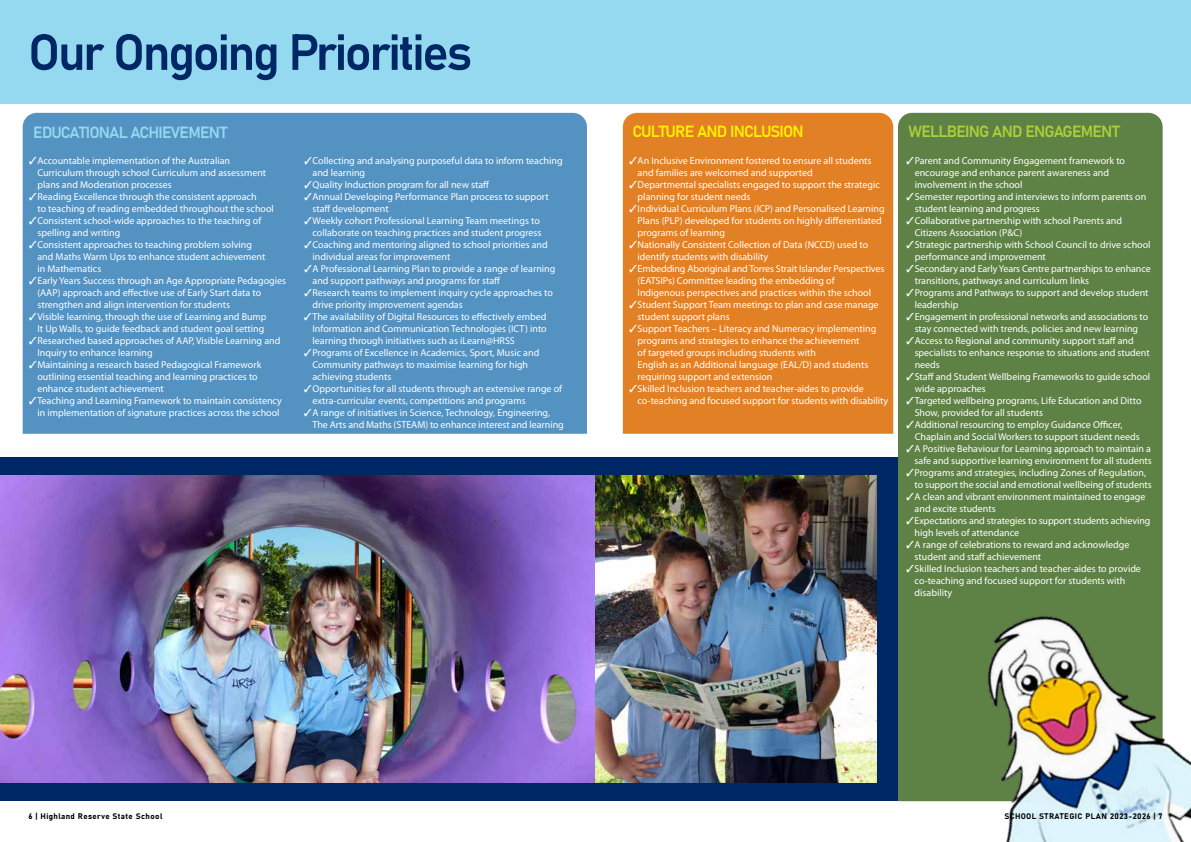
<style>
.page{position:relative;width:1191px;height:842px;background:#fff}
.page>*{position:absolute;margin:0;border:0;box-sizing:border-box;transform-origin:0 0}
.t1{font:50px "Bahnschrift";letter-spacing:-.05em;color:#002765}
.t2{font:16px "Bahnschrift";letter-spacing:-.05em;color:#95d9f0}
.t3{font:16px "Bahnschrift";letter-spacing:-.05em;color:#abd03a}
.t4{font:16px "Bahnschrift";letter-spacing:-.06em;color:#fff200}
.t5{font:10px/12px "Myriad Pro";color:#fff}
.t6{font:8px "Bahnschrift";letter-spacing:.05em;color:#000}
</style>
<div class="page">
<div style="left:0;top:0;width:1191px;height:104px;background:#95d9f0"></div>
<div style="left:23px;top:113px;width:564px;height:321px;background:#5492c1"></div>
<div style="left:0;top:458px;width:898px;height:343px;background:#002765"></div>
<img style="left:0;top:476px;width:876px;height:306px">
<div style="left:623px;top:113px;width:270px;height:321px;background:#e28026"></div>
<div style="left:898px;top:113px;width:264px;height:373px;background:#5e8145"></div>
<img style="left:798px;top:486px;width:393px;height:356px">
<svg style="left:29px;top:156px;width:8px;height:8px"></svg>
<svg style="left:29px;top:192px;width:8px;height:8px"></svg>
<svg style="left:29px;top:216px;width:8px;height:8px"></svg>
<svg style="left:29px;top:240px;width:8px;height:8px"></svg>
<svg style="left:29px;top:276px;width:8px;height:8px"></svg>
<svg style="left:29px;top:312px;width:8px;height:8px"></svg>
<svg style="left:29px;top:336px;width:8px;height:8px"></svg>
<svg style="left:29px;top:360px;width:8px;height:8px"></svg>
<svg style="left:29px;top:396px;width:8px;height:8px"></svg>
<svg style="left:304px;top:156px;width:8px;height:8px"></svg>
<svg style="left:304px;top:180px;width:8px;height:20px"></svg>
<svg style="left:304px;top:216px;width:8px;height:8px"></svg>
<svg style="left:304px;top:240px;width:8px;height:8px"></svg>
<svg style="left:304px;top:264px;width:8px;height:8px"></svg>
<svg style="left:304px;top:288px;width:8px;height:8px"></svg>
<svg style="left:304px;top:312px;width:8px;height:8px"></svg>
<svg style="left:304px;top:348px;width:8px;height:8px"></svg>
<svg style="left:304px;top:384px;width:8px;height:8px"></svg>
<svg style="left:304px;top:408px;width:8px;height:8px"></svg>
<svg style="left:629px;top:156px;width:8px;height:8px"></svg>
<svg style="left:629px;top:180px;width:8px;height:8px"></svg>
<svg style="left:629px;top:204px;width:8px;height:8px"></svg>
<svg style="left:629px;top:240px;width:8px;height:8px"></svg>
<svg style="left:629px;top:264px;width:8px;height:8px"></svg>
<svg style="left:629px;top:300px;width:8px;height:8px"></svg>
<svg style="left:629px;top:324px;width:8px;height:8px"></svg>
<svg style="left:629px;top:384px;width:8px;height:8px"></svg>
<svg style="left:906px;top:156px;width:8px;height:8px"></svg>
<svg style="left:906px;top:192px;width:8px;height:8px"></svg>
<svg style="left:906px;top:216px;width:8px;height:8px"></svg>
<svg style="left:906px;top:240px;width:8px;height:8px"></svg>
<svg style="left:906px;top:264px;width:8px;height:8px"></svg>
<svg style="left:906px;top:288px;width:8px;height:8px"></svg>
<svg style="left:906px;top:312px;width:8px;height:8px"></svg>
<svg style="left:906px;top:336px;width:8px;height:8px"></svg>
<svg style="left:906px;top:372px;width:8px;height:8px"></svg>
<svg style="left:906px;top:396px;width:8px;height:8px"></svg>
<svg style="left:906px;top:420px;width:8px;height:8px"></svg>
<svg style="left:906px;top:444px;width:8px;height:8px"></svg>
<svg style="left:906px;top:468px;width:8px;height:8px"></svg>
<svg style="left:906px;top:492px;width:8px;height:8px"></svg>
<svg style="left:906px;top:516px;width:8px;height:8px"></svg>
<svg style="left:906px;top:540px;width:8px;height:8px"></svg>
<svg style="left:906px;top:564px;width:7px;height:8px"></svg>
<h1 class="t1" style="left:28px;top:14px;width:446px">Our Ongoing Priorities</h1>
<h2 class="t2" style="left:33px;top:121px;width:196px">EDUCATIONAL ACHIEVEMENT</h2>
<p class="t5" style="left:37px;top:154px;width:250px">Accountable implementation of the Australian<br>Curriculum through school Curriculum and assessment plans and Moderation processes<br>Reading Excellence through the consistent approach<br>to teaching of reading embedded throughout the school Consistent school-wide approaches to the teaching of spelling and writing<br>Consistent approaches to teaching problem solving<br>and Maths Warm Ups to enhance student achievement<br>in Mathematics<br>Early Years Success through an Age Appropriate Pedagogies (AAP) approach and effective use of Early Start data to strengthen and align intervention for students<br>Visible learning, through the use of Learning and Bump<br>It Up Walls, to guide feedback and student goal setting Researched based approaches of AAP, Visible Learning and Inquiry to enhance learning<br>Maintaining a research based Pedagogical Framework outlining essential teaching and learning practices to enhance student achievement<br>Teaching and Learning Framework to maintain consistency in implementation of signature practices across the school</p>
<p class="t5" style="left:312px;top:154px;width:253px">Collecting and analysing purposeful data to inform teaching and learning<br>Quality Induction program for all new staff<br>Annual Developing Performance Plan process to support staff development<br>Weekly cohort Professional Learning Team meetings to collaborate on teaching practices and student progress Coaching and mentoring aligned to school priorities and individual areas for improvement<br>A Professional Learning Plan to provide a range of learning and support pathways and programs for staff<br>Research teams to implement inquiry cycle approaches to drive priority improvement agendas<br>The availability of Digital Resources to effectively embed Information and Communication Technologies (ICT) into learning through initiatives such as iLearn@HRSS<br>Programs of Excellence in Academics, Sport, Music and Community pathways to maximise learning for high achieving students<br>Opportunities for all students through an extensive range of extra-curricular events, competitions and programs<br>A range of initiatives in Science, Technology, Engineering, The Arts and Maths (STEAM) to enhance interest and learning</p>
<h2 class="t4" style="left:632px;top:120px;width:173px">CULTURE AND INCLUSION</h2>
<p class="t5" style="left:637px;top:154px;width:252px">An Inclusive Environment fostered to ensure all students and families are welcomed and supported<br>Departmental specialists engaged to support the strategic planning for student needs<br>Individual Curriculum Plans (ICP) and Personalised Learning Plans (PLP) developed for students on highly differentiated programs of learning<br>Nationally Consistent Collection of Data (NCCD) used to identify students with disability<br>Embedding Aboriginal and Torres Strait Islander Perspectives (EATSIPs) Committee leading the embedding of<br>Indigenous perspectives and practices within the school Student Support Team meetings to plan and case manage student support plans<br>Support Teachers – Literacy and Numeracy implementing programs and strategies to enhance the achievement<br>of targeted groups including students with<br>English as an Additional language (EAL/D) and students requiring support and extension<br>Skilled Inclusion teachers and teacher-aides to provide co-teaching and focused support for students with disability</p>
<h2 class="t3" style="left:908px;top:120px;width:213px">WELLBEING AND ENGAGEMENT</h2>
<p class="t5" style="left:914px;top:154px;width:239px">Parent and Community Engagement framework to encourage and enhance parent awareness and involvement in the school<br>Semester reporting and interviews to inform parents on student learning and progress<br>Collaborative partnership with school Parents and Citizens Association (P&amp;C)<br>Strategic partnership with School Council to drive school performance and improvement<br>Secondary and Early Years Centre partnerships to enhance transitions, pathways and curriculum links<br>Programs and Pathways to support and develop student leadership<br>Engagement in professional networks and associations to stay connected with trends, policies and new learning Access to Regional and community support staff and specialists to enhance response to situations and student needs<br>Staff and Student Wellbeing Frameworks to guide school wide approaches<br>Targeted wellbeing programs, Life Education and Ditto Show, provided for all students<br>Additional resourcing to employ Guidance Officer, Chaplain and Social Workers to support student needs<br>A Positive Behaviour for Learning approach to maintain a safe and supportive learning environment for all students Programs and strategies, including Zones of Regulation, to support the social and emotional wellbeing of students A clean and vibrant environment maintained to engage and excite students<br>Expectations and strategies to support students achieving high levels of attendance<br>A range of celebrations to reward and acknowledge student and staff achievement<br>Skilled Inclusion teachers and teacher-aides to provide co-teaching and focused support for students with disability</p>
<p class="t6" style="left:28px;top:810px;width:135px">6 | Highland Reserve State School</p>
<p class="t6" style="left:1004px;top:810px;width:159px">SCHOOL STRATEGIC PLAN 2023-2026 | 7</p>
</div>
